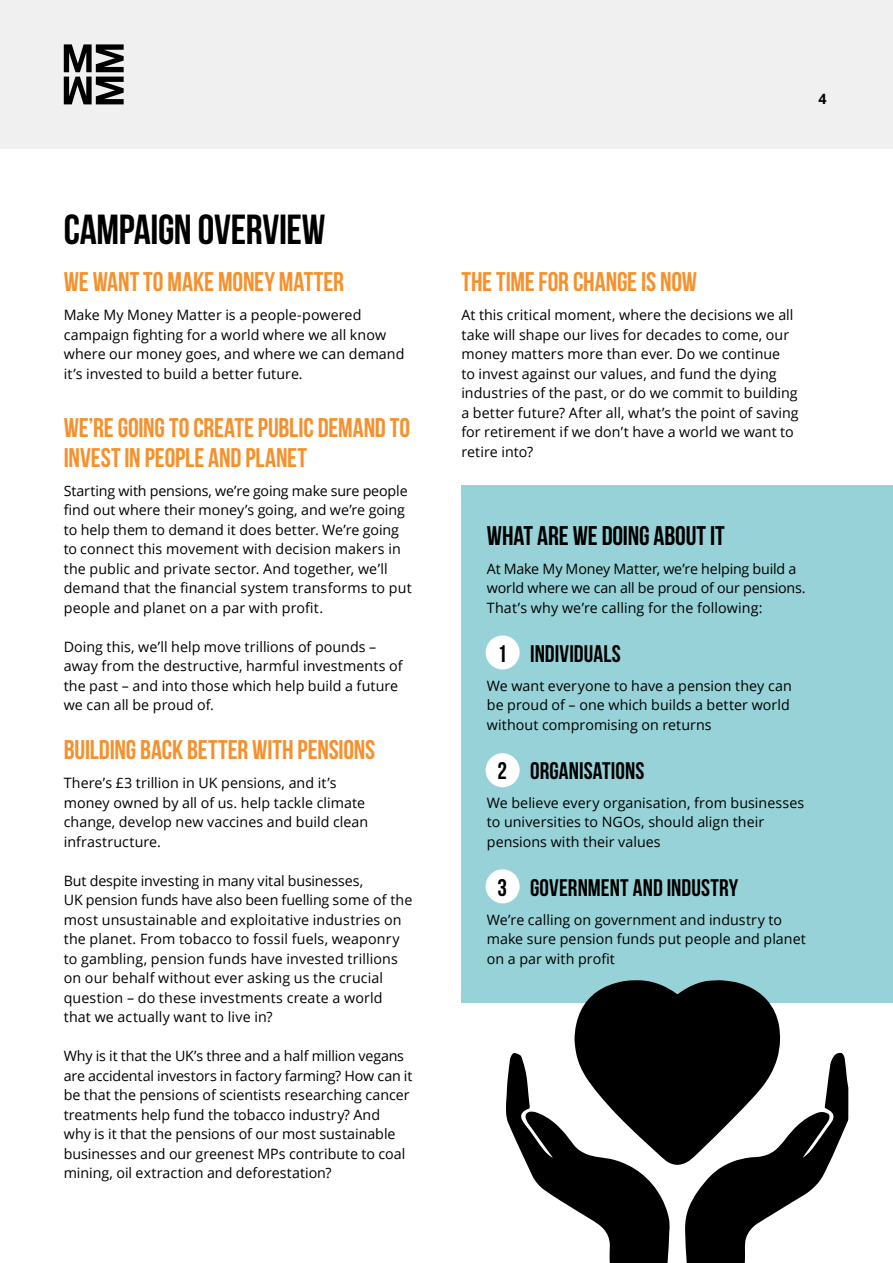
<style>
.page{position:relative;width:893px;height:1263px;background:#fff}
.page>*{position:absolute;margin:0;border:0;box-sizing:border-box;transform-origin:0 0}
.t1{font:700 42px "Bebas Neue";letter-spacing:-.01em;color:#000}
.t2{font:700 27px/29.2px "Bebas Neue";letter-spacing:-.005em;color:#f5912d}
.t3{font:700 27px "Bebas Neue";letter-spacing:-.005em;color:#000}
.t4{font:700 24px "Bebas Neue";letter-spacing:.005em;color:#000}
.t5{font:14.25px/19.5px "Open Sans";letter-spacing:.005em;color:#000}
.t6{font:700 14.25px "Open Sans";color:#000}
</style>
<div class="page">
<div style="left:461px;top:486px;width:432px;height:517px;background:#96d2d7"></div>
<div style="left:486px;top:635px;width:34px;height:34px;background:#fff;border-radius:50%"></div>
<div style="left:486px;top:753px;width:34px;height:34px;background:#fff;border-radius:50%"></div>
<div style="left:486px;top:869px;width:34px;height:34px;background:#fff;border-radius:50%"></div>
<div style="left:0;top:0;width:893px;height:149px;background:#f0f0f0"></div>
<svg style="left:64px;top:44px;width:60px;height:60px"></svg>
<svg style="left:506px;top:980px;width:342px;height:283px"></svg>
<h1 class="t1" style="left:64px;top:207px;width:263px">CAMPAIGN OVERVIEW</h1>
<h2 class="t2" style="left:64px;top:267px;width:282px">WE WANT TO MAKE MONEY MATTER</h2>
<p class="t5" style="left:64px;top:305px;width:342px">Make My Money Matter is a people-powered campaign fighting for a world where we all know where our money goes, and where we can demand it’s invested to build a better future.</p>
<h2 class="t2" style="left:64px;top:413px;width:348px">WE’RE GOING TO CREATE PUBLIC DEMAND TO<br>INVEST IN PEOPLE AND PLANET</h2>
<p class="t5" style="left:64px;top:480px;width:349px">Starting with pensions, we’re going make sure people find out where their money’s going, and we’re going to help them to demand it does better. We’re going to connect this movement with decision makers in the public and private sector. And together, we’ll demand that the financial system transforms to put people and planet on a par with profit.</p>
<p class="t5" style="left:64px;top:636px;width:340px">Doing this, we’ll help move trillions of pounds – away from the destructive, harmful investments of the past – and into those which help build a future we can all be proud of.</p>
<h2 class="t2" style="left:64px;top:735px;width:313px">BUILDING BACK BETTER WITH PENSIONS</h2>
<p class="t5" style="left:64px;top:773px;width:306px">There’s £3 trillion in UK pensions, and it’s money owned by all of us. help tackle climate change, develop new vaccines and build clean infrastructure.</p>
<p class="t5" style="left:64px;top:870px;width:350px">But despite investing in many vital businesses,<br>UK pension funds have also been fuelling some of the most unsustainable and exploitative industries on the planet. From tobacco to fossil fuels, weaponry to gambling, pension funds have invested trillions on our behalf without ever asking us the crucial question – do these investments create a world that we actually want to live in?</p>
<p class="t5" style="left:64px;top:1046px;width:350px">Why is it that the UK’s three and a half million vegans are accidental investors in factory farming? How can it be that the pensions of scientists researching cancer treatments help fund the tobacco industry? And<br>why is it that the pensions of our most sustainable businesses and our greenest MPs contribute to coal mining, oil extraction and deforestation?</p>
<p class="t6" style="left:819px;top:89px;width:10px">4</p>
<h2 class="t2" style="left:461px;top:267px;width:237px">THE TIME FOR CHANGE IS NOW</h2>
<p class="t5" style="left:461px;top:305px;width:339px">At this critical moment, where the decisions we all take will shape our lives for decades to come, our money matters more than ever. Do we continue<br>to invest against our values, and fund the dying industries of the past, or do we commit to building a better future? After all, what’s the point of saving for retirement if we don’t have a world we want to retire into?</p>
<h2 class="t3" style="left:487px;top:520px;width:239px">WHAT ARE WE DOING ABOUT IT</h2>
<p class="t5" style="left:487px;top:558px;width:320px">At Make My Money Matter, we’re helping build a world where we can all be proud of our pensions.<br>That’s why we’re calling for the following:</p>
<h3 class="t4" style="left:497px;top:640px;width:125px">1 INDIVIDUALS</h3>
<p class="t5" style="left:487px;top:675px;width:306px">We want everyone to have a pension they can be proud of – one which builds a better world without compromising on returns</p>
<h3 class="t4" style="left:497px;top:757px;width:148px">2 ORGANISATIONS</h3>
<p class="t5" style="left:487px;top:792px;width:319px">We believe every organisation, from businesses to universities to NGOs, should align their pensions with their values</p>
<h3 class="t4" style="left:497px;top:874px;width:242px">3 GOVERNMENT AND INDUSTRY</h3>
<p class="t5" style="left:487px;top:909px;width:320px">We’re calling on government and industry to make sure pension funds put people and planet on a par with profit</p>
</div>
